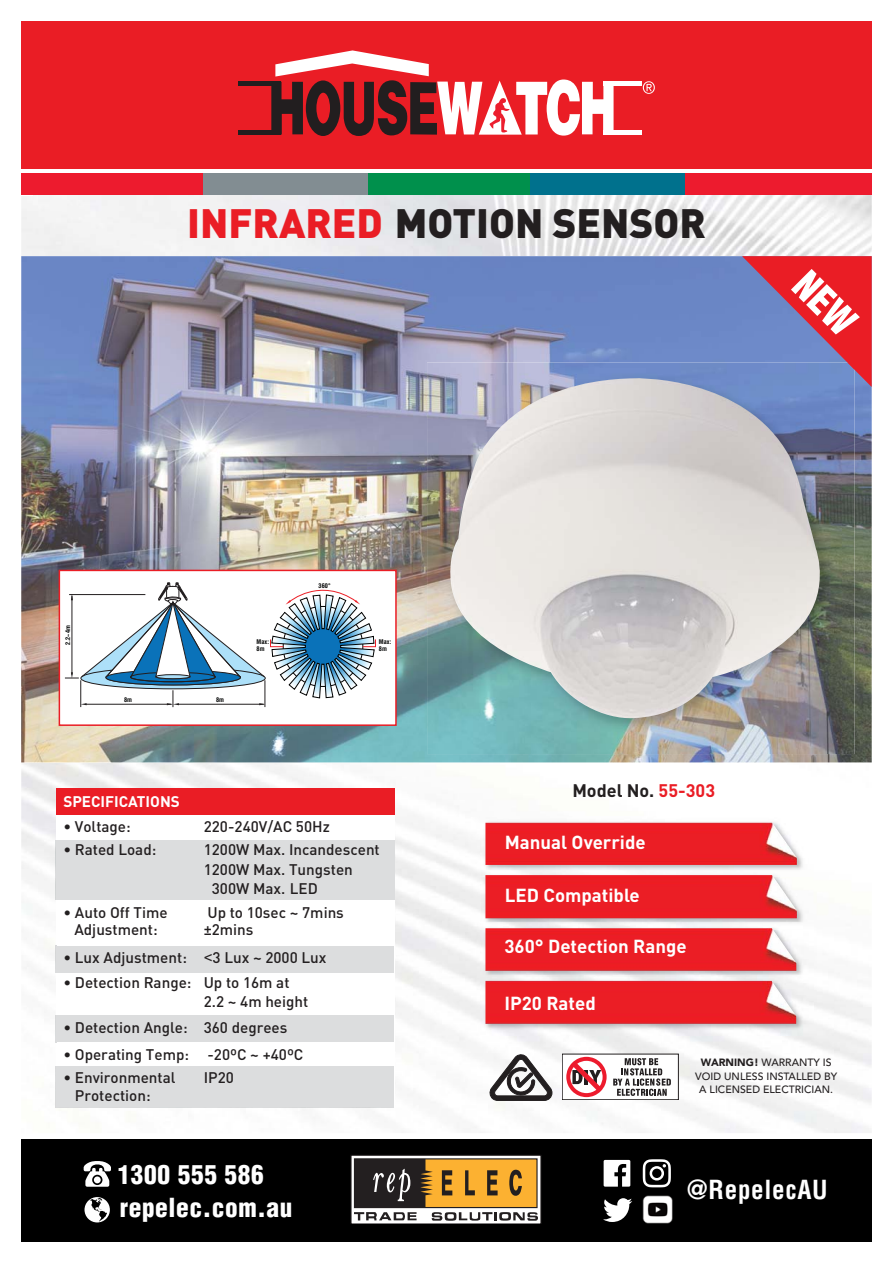
<style>
.page{position:relative;width:893px;height:1263px;background:#fff}
.page>*{position:absolute;margin:0;border:0;box-sizing:border-box;transform-origin:0 0}
.t1{font:900 40.5px "DIN Pro";color:#231f20}
.t2{font:900 condensed 25.65px/33.2px "Helvetica";letter-spacing:.025em;color:#fff}
.t3{font:700 condensed 25.65px "Helvetica";letter-spacing:.025em;color:#fff}
.t4{font:700 18.6px "DIN";color:#fff}
.t5{font:700 18px "DIN";color:#231f20}
.t6{font:500 15.15px/20.4px "DIN";color:#231f20}
.t7{font:700 15.15px "DIN";color:#fff}
.t8{font:500 10.5px/13.5px "Avenir";color:#231f20;text-align:center}
.t9{font:700 condensed 6.3px/7.5px "Helvetica";color:#010202}
.s1{color:#ea1d25}
.s2{font-family:"Arial";font-weight:400}
.s3{font-weight:900}
</style>
<div class="page">
<img style="left:21px;top:195px;width:851px;height:938px">
<img style="left:21px;top:256px;width:851px;height:506px">
<div style="left:22px;top:21px;width:850px;height:148px;background:#ea1d25"></div>
<hr style="left:604px;top:82px;width:38px;height:4px;background:#fff">
<hr style="left:604px;top:130px;width:38px;height:4px;background:#fff">
<hr style="left:239px;top:82px;width:42px;height:4px;background:#221e1f">
<hr style="left:239px;top:130px;width:42px;height:4px;background:#221e1f">
<svg style="left:643px;top:81px;width:12px;height:13px"></svg>
<svg style="left:271px;top:50px;width:343px;height:86px"></svg>
<div style="left:21px;top:1140px;width:851px;height:102px;background:#000"></div>
<div style="left:351px;top:1155px;width:190px;height:69px;background:#fff"></div>
<div style="left:351px;top:1155px;width:190px;height:69px;border:1px solid #231f20"></div>
<svg style="left:354px;top:1160px;width:184px;height:61px;background:#a2824e"></svg>
<div style="left:354px;top:1158px;width:184px;height:50px;border:1px solid #231f20"></div>
<svg style="left:85px;top:1197px;width:25px;height:25px"></svg>
<svg style="left:84px;top:1161px;width:27px;height:26px"></svg>
<div style="left:94px;top:1176px;width:7px;height:7px;background:#fff;border-radius:50%"></div>
<svg style="left:604px;top:1160px;width:26px;height:26px"></svg>
<svg style="left:643px;top:1159px;width:28px;height:28px"></svg>
<svg style="left:603px;top:1198px;width:29px;height:24px"></svg>
<img style="left:642px;top:1195px;width:30px;height:28px">
<div style="left:365px;top:173px;width:167px;height:22px;background:#00904c"></div>
<div style="left:200px;top:173px;width:168px;height:22px;background:#828d92"></div>
<div style="left:21px;top:173px;width:182px;height:22px;background:#ed1b2e"></div>
<div style="left:530px;top:173px;width:155px;height:22px;background:#00718d"></div>
<div style="left:685px;top:173px;width:187px;height:22px;background:#ed1b2e"></div>
<img style="left:480px;top:816px;width:333px;height:219px">
<img style="left:485px;top:875px;width:312px;height:43px">
<img style="left:485px;top:928px;width:311px;height:43px">
<img style="left:485px;top:875px;width:288px;height:1px">
<img style="left:485px;top:822px;width:312px;height:43px">
<img style="left:485px;top:981px;width:311px;height:43px">
<div style="left:562px;top:1054px;width:116px;height:46px;background:#fff"></div>
<div style="left:562px;top:1054px;width:116px;height:46px;border:1px solid #231f20"></div>
<svg style="left:613px;top:1058px;width:58px;height:38px"></svg>
<svg style="left:566px;top:1057px;width:41px;height:40px"></svg>
<svg style="left:490px;top:1054px;width:62px;height:46px"></svg>
<div style="left:56px;top:789px;width:338px;height:318px;background:#fff"></div>
<img style="left:427px;top:362px;width:428px;height:392px">
<img style="left:449px;top:377px;width:373px;height:342px">
<div style="left:56px;top:788px;width:338px;height:27px;background:#ea1d25"></div>
<div style="left:56px;top:841px;width:338px;height:59px;background:#dcddde"></div>
<div style="left:56px;top:946px;width:338px;height:27px;background:#dcddde"></div>
<div style="left:56px;top:1015px;width:338px;height:27px;background:#dcddde"></div>
<img style="left:56px;top:1107px;width:338px;height:1px">
<div style="left:56px;top:1066px;width:338px;height:41px;background:#dcddde"></div>
<div style="left:60px;top:571px;width:335px;height:153px;background:#fff"></div>
<svg style="left:65px;top:582px;width:311px;height:125px"></svg>
<div style="left:59px;top:570px;width:338px;height:156px;border:2px solid #ea1d25"></div>
<svg style="left:742px;top:256px;width:130px;height:131px;background:#ab5477"></svg>
<h1 class="t1" style="left:187px;top:201px;width:520px"><span class="s1">INFRARED</span> MOTION SENSOR</h1>
<p class="t9" style="left:64px;top:645px;width:21px;rotate:-90deg">2.2~4m</p>
<p class="t9" style="left:124px;top:696px;width:9px">8m</p>
<p class="t9" style="left:216px;top:696px;width:9px">8m</p>
<p class="t9" style="left:319px;top:582px;width:13px">360°</p>
<p class="t9" style="left:257px;top:637px;width:14px">Max:<br>8m</p>
<p class="t9" style="left:379px;top:637px;width:14px">Max:<br>8m</p>
<p class="t7" style="left:63px;top:796px;width:118px">SPECIFICATIONS</p>
<p class="t6" style="left:63px;top:818px;width:69px">• Voltage:</p>
<p class="t6" style="left:204px;top:818px;width:128px">220-240V/AC 50Hz</p>
<p class="t6" style="left:63px;top:840px;width:94px">• Rated Load:</p>
<p class="t6" style="left:204px;top:840px;width:178px">1200W Max. Incandescent<br>1200W Max. Tungsten</p>
<p class="t6" style="left:212px;top:880px;width:108px">300W Max. LED</p>
<p class="t6" style="left:63px;top:904px;width:106px">• Auto Off Time</p>
<p class="t6" style="left:207px;top:904px;width:138px">Up to 10sec ~ 7mins</p>
<p class="t6" style="left:74px;top:921px;width:85px">Adjustment:</p>
<p class="t6" style="left:204px;top:921px;width:51px">±2mins</p>
<p class="t6" style="left:63px;top:949px;width:265px">• Lux Adjustment: <span class="s2">&lt;</span>3 Lux ~ 2000 Lux</p>
<p class="t6" style="left:204px;top:975px;width:106px;line-height:18.9px;text-indent:-140px">• Detection Range: Up to 16m at<br>2.2 ~ 4m height</p>
<p class="t6" style="left:63px;top:1019px;width:225px">• Detection Angle: 360 degrees</p>
<p class="t6" style="left:63px;top:1045px;width:242px">• Operating Temp: -20ºC ~ +40ºC</p>
<p class="t6" style="left:63px;top:1069px;width:114px">• Environmental</p>
<p class="t6" style="left:204px;top:1069px;width:32px">IP20</p>
<p class="t6" style="left:75px;top:1087px;width:77px">Protection:</p>
<h2 class="t2" style="left:118px;top:1158px;width:176px">1300 555 586 repelec.com.au</h2>
<p class="t5" style="left:572px;top:781px;width:144px">Model No. <span class="s1">55-303</span></p>
<p class="t4" style="left:505px;top:836px;width:142px">Manual Override</p>
<p class="t4" style="left:505px;top:889px;width:137px">LED Compatible</p>
<p class="t4" style="left:504px;top:940px;width:184px">360° Detection Range</p>
<p class="t4" style="left:504px;top:996px;width:93px">IP20 Rated</p>
<p class="t8" style="left:695px;top:1056px;width:143px"><span class="s3">WARNING!</span> WARRANTY IS<br>VOID UNLESS INSTALLED BY<br>A LICENSED ELECTRICIAN.</p>
<h2 class="t3" style="left:687px;top:1177px;width:142px">@RepelecAU</h2>
</div>
